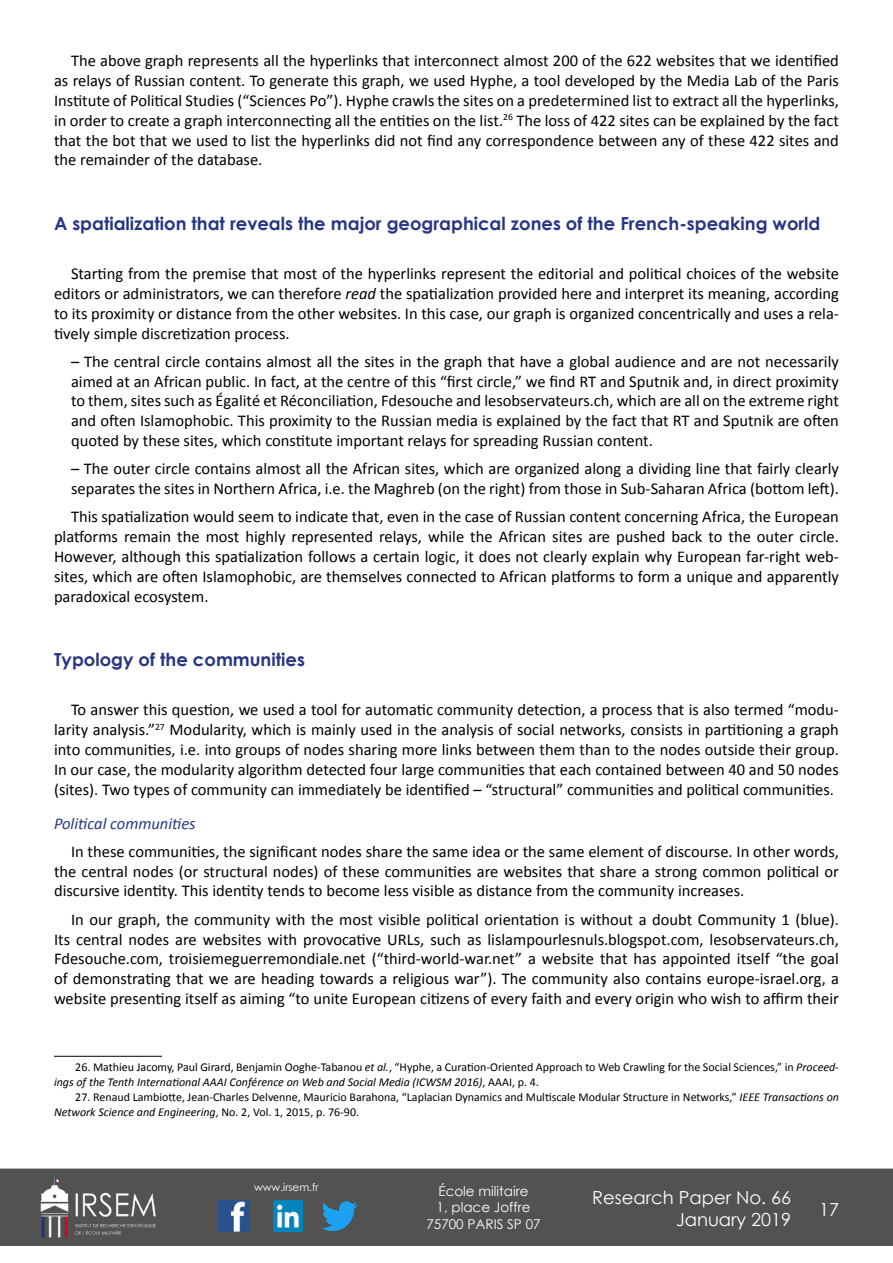
<style>
.page{position:relative;width:893px;height:1263px;background:#fff}
.page>*{position:absolute;margin:0;border:0;box-sizing:border-box;transform-origin:0 0}
.t1{font:700 18px "Century Gothic";color:#283583}
.t2{font:18px/21.6px "Century Gothic";color:#fff;text-align:right}
.t3{font:16.5px/19.8px "Calibri";color:#000;text-align:justify}
.t4{font:italic 16.5px "Calibri";color:#283583}
.t5{font:13.5px/16.2px "Century Gothic";color:#fff;text-align:center}
.t6{font:12px/15px "Calibri";color:#000}
.t7{font:10.5px "Century Gothic";color:#fff}
.s1{font-style:italic}
</style>
<div class="page">
<div style="left:0;top:1168px;width:893px;height:78px;background:#525251;border:2px solid #525251"></div>
<img style="left:39px;top:1169px;width:117px;height:76px">
<img style="left:322px;top:1201px;width:36px;height:30px">
<img style="left:218px;top:1200px;width:31px;height:32px">
<img style="left:274px;top:1200px;width:28px;height:32px">
<hr style="left:54px;top:1056px;width:108px;height:1px;background:#000">
<p class="t3" style="left:54px;top:51px;width:786px;text-indent:17px">The above graph represents all the hyperlinks that interconnect almost 200 of the 622 websites that we identified as relays of Russian content. To generate this graph, we used Hyphe, a tool developed by the Media Lab of the Paris Institute of Political Studies (“Sciences Po”). Hyphe crawls the sites on a predetermined list to extract all the hyperlinks, in order to create a graph interconnecting all the entities on the list.<sup>26</sup> The loss of 422 sites can be explained by the fact that the bot that we used to list the hyperlinks did not find any correspondence between any of these 422 sites and the remainder of the database.</p>
<p class="t1" style="left:54px;top:209px;width:768px">A spatialization that reveals the major geographical zones of the French-speaking world</p>
<p class="t3" style="left:54px;top:264px;width:786px;text-indent:17px">Starting from the premise that most of the hyperlinks represent the editorial and political choices of the website editors or administrators, we can therefore <span class="s1">read</span> the spatialization provided here and interpret its meaning, according to its proximity or distance from the other websites. In this case, our graph is organized concentrically and uses a rela&shy;tively simple discretization process.</p>
<p class="t3" style="left:71px;top:351px;width:769px">– The central circle contains almost all the sites in the graph that have a global audience and are not necessarily aimed at an African public. In fact, at the centre of this “first circle,” we find RT and Sputnik and, in direct proximity to them, sites such as Égalité et Réconciliation, Fdesouche and lesobservateurs.ch, which are all on the extreme right and often Islamophobic. This proximity to the Russian media is explained by the fact that RT and Sputnik are often quoted by these sites, which constitute important relays for spreading Russian content.</p>
<p class="t3" style="left:71px;top:459px;width:769px">– The outer circle contains almost all the African sites, which are organized along a dividing line that fairly clearly separates the sites in Northern Africa, i.e. the Maghreb (on the right) from those in Sub-Saharan Africa (bottom left).</p>
<p class="t3" style="left:54px;top:507px;width:786px;text-indent:17px">This spatialization would seem to indicate that, even in the case of Russian content concerning Africa, the European platforms remain the most highly represented relays, while the African sites are pushed back to the outer circle.<br>However, although this spatialization follows a certain logic, it does not clearly explain why European far-right web&shy;sites, which are often Islamophobic, are themselves connected to African platforms to form a unique and apparently paradoxical ecosystem.</p>
<p class="t1" style="left:54px;top:645px;width:252px">Typology of the communities</p>
<p class="t3" style="left:54px;top:700px;width:786px;text-indent:17px">To answer this question, we used a tool for automatic community detection, a process that is also termed “modu&shy;larity analysis.”<sup>27</sup> Modularity, which is mainly used in the analysis of social networks, consists in partitioning a graph into communities, i.e. into groups of nodes sharing more links between them than to the nodes outside their group.<br>In our case, the modularity algorithm detected four large communities that each contained between 40 and 50 nodes (sites). Two types of community can immediately be identified – “structural” communities and political communities.</p>
<p class="t4" style="left:54px;top:812px;width:143px">Political communities</p>
<p class="t3" style="left:54px;top:841px;width:786px;text-indent:17px">In these communities, the significant nodes share the same idea or the same element of discourse. In other words, the central nodes (or structural nodes) of these communities are websites that share a strong common political or discursive identity. This identity tends to become less visible as distance from the community increases.</p>
<p class="t3" style="left:54px;top:909px;width:786px;text-indent:17px">In our graph, the community with the most visible political orientation is without a doubt Community 1 (blue).<br>Its central nodes are websites with provocative URLs, such as lislampourlesnuls.blogspot.com, lesobservateurs.ch, Fdesouche.com, troisiemeguerremondiale.net (“third-world-war.net” a website that has appointed itself “the goal of demonstrating that we are heading towards a religious war”). The community also contains europe-israel.org, a website presenting itself as aiming “to unite European citizens of every faith and every origin who wish to affirm their</p>
<p class="t6" style="left:54px;top:1060px;width:786px;text-indent:21px">26. Mathieu Jacomy, Paul Girard, Benjamin Ooghe-Tabanou <span class="s1">et al.</span>, “Hyphe, a Curation-Oriented Approach to Web Crawling for the Social Sciences,” in <span class="s1">Proceed&shy;ings of the Tenth International AAAI Conférence on Web and Social Media (ICWSM 2016)</span>, AAAI, p. 4.</p>
<p class="t6" style="left:54px;top:1090px;width:786px;text-indent:21px">27. Renaud Lambiotte, Jean-Charles Delvenne, Mauricio Barahona, “Laplacian Dynamics and Multiscale Modular Structure in Networks,” <span class="s1">IEEE Transactions on<br>Network Science and Engineering</span>, No. 2, Vol. 1, 2015, p. 76-90.</p>
<p class="t7" style="left:254px;top:1179px;width:66px">www.irsem.fr</p>
<p class="t5" style="left:426px;top:1183px;width:116px">École militaire<br>1, place Joffre<br>75700 PARIS SP 07</p>
<p class="t2" style="left:592px;top:1186px;width:200px">Research Paper No. 66<br>January 2019</p>
<p class="t2" style="left:819px;top:1198px;width:21px">17</p>
</div>
